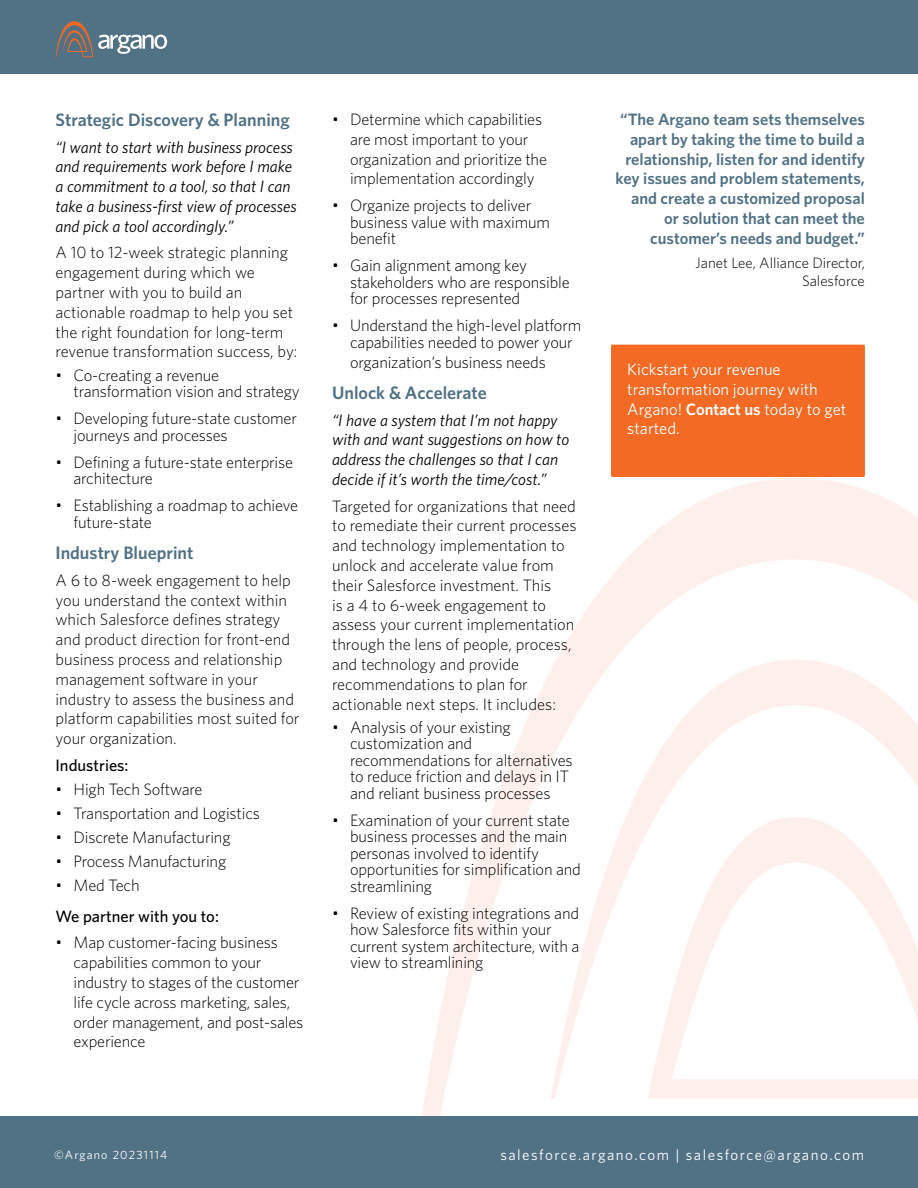
<style>
.page{position:relative;width:918px;height:1188px;background:#fff}
.page>*{position:absolute;margin:0;border:0;box-sizing:border-box;transform-origin:0 0}
.t1{font:600 18px "Whitney";color:#517285}
.t2{font:300 16.5px/19.8px "Whitney";letter-spacing:-.01em;color:#000}
.t3{font:italic 16.5px/19.8px "Whitney";color:#000}
.t4{font:600 16.5px/19.8px "Whitney";color:#517285;text-align:right}
.t5{font:16.5px/19.8px "Whitney";color:#fff}
.t6{font:500 16.5px "Whitney";color:#000}
.t7{font:15px "Whitney";letter-spacing:.1em;color:#fff}
.t8{font:300 15px/18px "Whitney";color:#000;text-align:right}
.t9{font:12px "Whitney";letter-spacing:.1em;color:#fff}
.s1{font-weight:600}
</style>
<div class="page">
<div style="left:0;top:1116px;width:918px;height:72px;background:#517285"></div>
<div style="left:0;top:0;width:918px;height:74px;background:#517285"></div>
<svg style="left:56px;top:21px;width:111px;height:36px"></svg>
<div style="left:611px;top:345px;width:254px;height:132px;background:#f26a24;border-radius:2px"></div>
<p class="t1" style="left:56px;top:108px;width:236px">Strategic Discovery &amp; Planning</p>
<p class="t3" style="left:56px;top:137px;width:243px">“I want to start with business process and requirements work before I make a commitment to a tool, so that I can take a business-first view of processes and pick a tool accordingly.”</p>
<p class="t2" style="left:56px;top:242px;width:244px">A 10 to 12-week strategic planning engagement during which we partner with you to build an actionable roadmap to help you set the right foundation for long-term revenue transformation success, by:</p>
<p class="t2" style="left:74px;top:366px;width:228px;line-height:16.5px;text-indent:-18px">• Co-creating a revenue transformation vision and strategy</p>
<p class="t2" style="left:74px;top:410px;width:225px;line-height:16.5px;text-indent:-18px">• Developing future-state customer journeys and processes</p>
<p class="t2" style="left:74px;top:453px;width:221px;line-height:16.5px;text-indent:-18px">• Defining a future-state enterprise architecture</p>
<p class="t2" style="left:74px;top:497px;width:226px;line-height:16.5px;text-indent:-18px">• Establishing a roadmap to achieve future-state</p>
<p class="t1" style="left:56px;top:541px;width:140px">Industry Blueprint</p>
<p class="t2" style="left:56px;top:570px;width:245px">A 6 to 8-week engagement to help you understand the context within which Salesforce defines strategy and product direction for front-end business process and relationship management software in your industry to assess the business and platform capabilities most suited for your organization.</p>
<p class="t6" style="left:56px;top:754px;width:74px">Industries:</p>
<p class="t2" style="left:56px;top:779px;width:149px">• High Tech Software</p>
<p class="t2" style="left:56px;top:803px;width:206px">• Transportation and Logistics</p>
<p class="t2" style="left:56px;top:827px;width:177px">• Discrete Manufacturing</p>
<p class="t2" style="left:56px;top:851px;width:172px">• Process Manufacturing</p>
<p class="t2" style="left:56px;top:875px;width:86px">• Med Tech</p>
<p class="t6" style="left:56px;top:905px;width:165px">We partner with you to:</p>
<p class="t2" style="left:74px;top:932px;width:231px;text-indent:-18px">• Map customer-facing business capabilities common to your industry to stages of the customer life cycle across marketing, sales, order management, and post-sales experience</p>
<p class="t2" style="left:350px;top:109px;width:198px;text-indent:-18px">• Determine which capabilities are most important to your organization and prioritize the implementation accordingly</p>
<p class="t2" style="left:350px;top:197px;width:202px;line-height:16.5px;text-indent:-18px">• Organize projects to deliver business value with maximum benefit</p>
<p class="t2" style="left:350px;top:257px;width:221px;line-height:16.5px;text-indent:-18px">• Gain alignment among key stakeholders who are responsible for processes represented</p>
<p class="t2" style="left:332px;top:317px;width:251px;line-height:16.5px;text-align:center">• Understand the high-level platform capabilities needed to power your</p>
<p class="t2" style="left:350px;top:351px;width:197px">organization’s business needs</p>
<p class="t1" style="left:332px;top:381px;width:156px">Unlock &amp; Accelerate</p>
<p class="t3" style="left:332px;top:410px;width:239px">“I have a system that I’m not happy with and want suggestions on how to address the challenges so that I can decide if it’s worth the time/cost.”</p>
<p class="t2" style="left:332px;top:495px;width:246px">Targeted for organizations that need to remediate their current processes and technology implementation to unlock and accelerate value from their Salesforce investment. This<br>is a 4 to 6-week engagement to assess your current implementation through the lens of people, process, and technology and provide recommendations to plan for actionable next steps. It includes:</p>
<p class="t2" style="left:350px;top:718px;width:224px;line-height:16.5px;text-indent:-18px">• Analysis of your existing customization and recommendations for alternatives to reduce friction and delays in IT and reliant business processes</p>
<p class="t2" style="left:350px;top:811px;width:232px;line-height:16.5px;text-indent:-18px">• Examination of your current state business processes and the main personas involved to identify opportunities for simplification and streamlining</p>
<p class="t2" style="left:350px;top:904px;width:231px;line-height:16.5px;text-indent:-18px">• Review of existing integrations and how Salesforce fits within your current system architecture, with a view to streamlining</p>
<p class="t4" style="left:616px;top:109px;width:251px">“The Argano team sets themselves apart by taking the time to build a relationship, listen for and identify key issues and problem statements, and create a customized proposal or solution that can meet the customer’s needs and budget.”</p>
<p class="t8" style="left:695px;top:254px;width:171px">Janet Lee, Alliance Director,<br>Salesforce</p>
<p class="t5" style="left:627px;top:359px;width:220px">Kickstart your revenue transformation journey with<br>Argano! <span class="s1">Contact us</span> today to get started.</p>
<p class="t9" style="left:54px;top:1147px;width:115px">©Argano 20231114</p>
<p class="t7" style="left:500px;top:1145px;width:365px">salesforce.argano.com | salesforce@argano.com</p>
</div>
